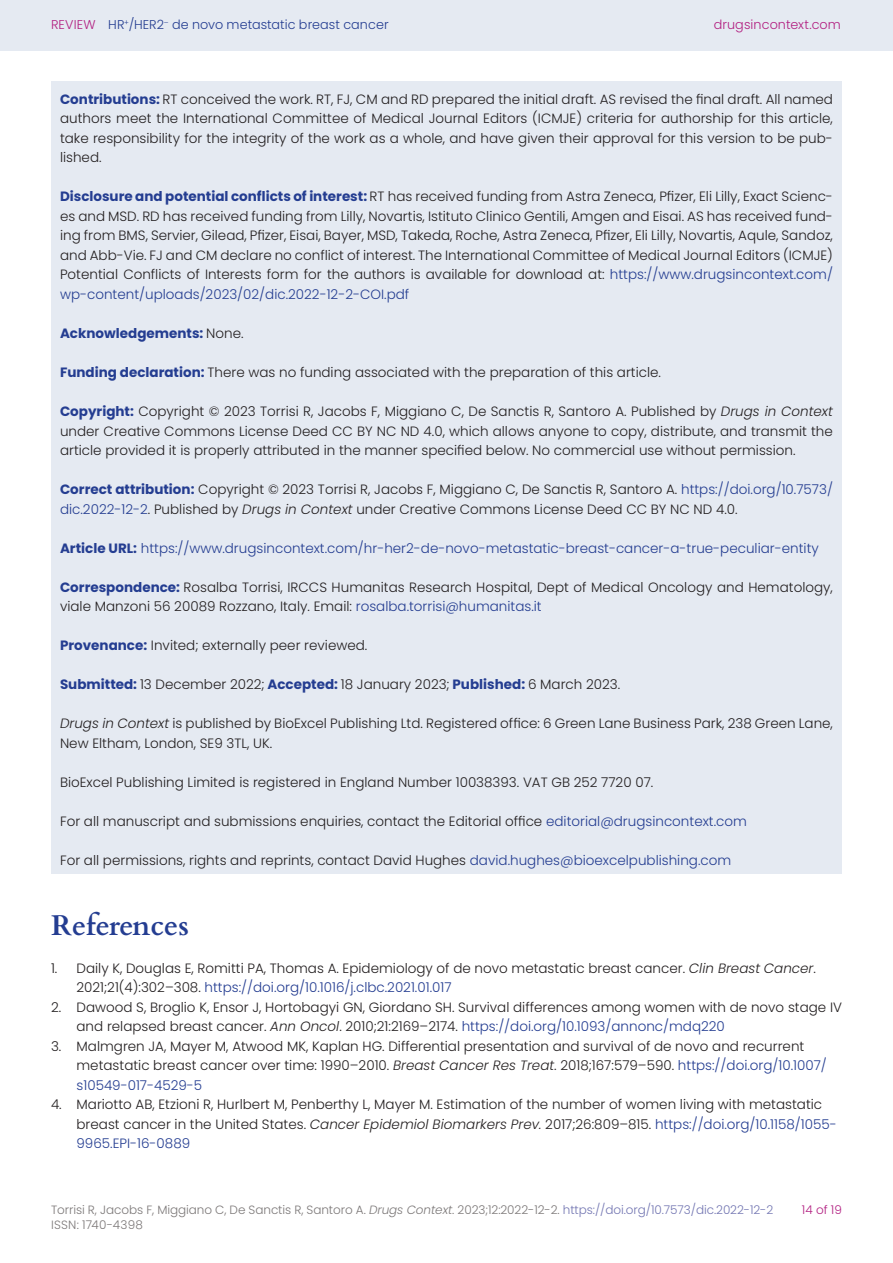
<style>
.page{position:relative;width:893px;height:1263px;background:#fff}
.page>*{position:absolute;margin:0;border:0;box-sizing:border-box;transform-origin:0 0}
.t1{font:700 28.5px "Cardo";color:#243d91}
.Body_Black{font:300 13.5px/19.5px "Poppins";color:#231f20}
.Body_Black-2{font:300 13.5px "Poppins";color:#243d91}
.Body_Black-3{font:700 13.5px "Poppins";color:#243d91}
.t2{font:300 12.75px "Poppins";letter-spacing:.01em;color:#243d91}
.t3{font:300 12.75px "Poppins";letter-spacing:.01em;color:#b21f81}
.t4{font:300 12px "Poppins";letter-spacing:-.005em;color:#7c7878}
.t5{font:300 12px "Poppins";letter-spacing:.015em;color:#7c7878}
.t6{font:300 12px "Poppins";color:#b21f81}
.s1{color:#b21f81}
.s2{font-weight:700;color:#243d91}
.s3{color:#243d91}
.s4{font-weight:300;color:#231f20}
.s5{font-style:italic}
.s6{font-weight:700}
.s7{color:#7376b2}
</style>
<div class="page">
<div style="left:0;top:0;width:893px;height:51px;background:#e5eaf2"></div>
<div style="left:51px;top:81px;width:791px;height:792px;background:#e5eaf2"></div>
<p class="t2" style="left:51px;top:17px;width:339px"><span class="s1">REVIEW</span> HR<sup>+</sup>/HER2<sup>–</sup> de novo metastatic breast cancer</p>
<p class="t3" style="left:714px;top:17px;width:129px">drugsincontext.com</p>
<p class="Body_Black" style="left:60px;top:90px;width:774px;text-align:justify"><span class="s2">Contributions:</span> RT conceived the work. RT, FJ, CM and RD prepared the initial draft. AS revised the final draft. All named authors meet the International Committee of Medical Journal Editors (ICMJE) criteria for authorship for this article, take responsibility for the integrity of the work as a whole, and have given their approval for this version to be pub&shy;lished.</p>
<p class="Body_Black" style="left:60px;top:187px;width:774px;text-align:justify"><span class="s2">Disclosure and potential conflicts of interest:</span> RT has received funding from Astra Zeneca, Pfizer, Eli Lilly, Exact Scienc&shy;es and MSD. RD has received funding from Lilly, Novartis, Istituto Clinico Gentili, Amgen and Eisai. AS has received fund&shy;ing from BMS, Servier, Gilead, Pfizer, Eisai, Bayer, MSD, Takeda, Roche, Astra Zeneca, Pfizer, Eli Lilly, Novartis, Aqule, Sandoz, and Abb-Vie. FJ and CM declare no conflict of interest. The International Committee of Medical Journal Editors (ICMJE)<br>Potential Conflicts of Interests form for the authors is available for download at: <span class="s3">https://www.drugsincontext.com/ wp-content/uploads/2023/02/dic.2022-12-2-COI.pdf</span></p>
<p class="Body_Black-3" style="left:60px;top:325px;width:185px">Acknowledgements: <span class="s4">None.</span></p>
<p class="Body_Black" style="left:60px;top:363px;width:603px"><span class="s2">Funding declaration:</span> There was no funding associated with the preparation of this article.</p>
<p class="Body_Black" style="left:60px;top:402px;width:774px;text-align:justify"><span class="s2">Copyright:</span> Copyright © 2023 Torrisi R, Jacobs F, Miggiano C, De Sanctis R, Santoro A. Published by <span class="s5">Drugs in Context </span>under Creative Commons License Deed CC BY NC ND 4.0, which allows anyone to copy, distribute, and transmit the article provided it is properly attributed in the manner specified below. No commercial use without permission.</p>
<p class="Body_Black" style="left:60px;top:480px;width:774px"><span class="s2">Correct attribution:</span> Copyright © 2023 Torrisi R, Jacobs F, Miggiano C, De Sanctis R, Santoro A. <span class="s3">https://doi.org/10.7573/ dic.2022-12-2</span>. Published by <span class="s5">Drugs in Context</span> under Creative Commons License Deed CC BY NC ND 4.0.</p>
<p class="Body_Black-2" style="left:60px;top:540px;width:760px"><span class="s6">Article URL:</span> https://www.drugsincontext.com/hr-her2-de-novo-metastatic-breast-cancer-a-true-peculiar-entity</p>
<p class="Body_Black" style="left:60px;top:577px;width:774px"><span class="s2">Correspondence:</span> Rosalba Torrisi, IRCCS Humanitas Research Hospital, Dept of Medical Oncology and Hematology, viale Manzoni 56 20089 Rozzano, Italy. Email: <span class="s3">rosalba.torrisi@humanitas.it</span></p>
<p class="Body_Black" style="left:60px;top:636px;width:309px"><span class="s2">Provenance:</span> Invited; externally peer reviewed.</p>
<p class="Body_Black" style="left:60px;top:675px;width:562px"><span class="s2">Submitted:</span> 13 December 2022; <span class="s2">Accepted:</span> 18 January 2023; <span class="s2">Published:</span> 6 March 2023.</p>
<p class="Body_Black" style="left:60px;top:714px;width:774px"><span class="s5">Drugs in Context</span> is published by BioExcel Publishing Ltd. Registered office: 6 Green Lane Business Park, 238 Green Lane,<br>New Eltham, London, SE9 3TL, UK.</p>
<p class="Body_Black" style="left:60px;top:772px;width:595px">BioExcel Publishing Limited is registered in England Number 10038393. VAT GB 252 7720 07.</p>
<p class="Body_Black" style="left:60px;top:811px;width:688px">For all manuscript and submissions enquiries, contact the Editorial office <span class="s3">editorial@drugsincontext.com</span></p>
<p class="Body_Black" style="left:60px;top:850px;width:673px">For all permissions, rights and reprints, contact David Hughes <span class="s3">david.hughes@bioexcelpublishing.com</span></p>
<h1 class="t1" style="left:51px;top:902px;width:139px">References</h1>
<p class="Body_Black" style="left:77px;top:958px;width:741px;text-indent:-25px">1. Daily K, Douglas E, Romitti PA, Thomas A. Epidemiology of de novo metastatic breast cancer. <span class="s5">Clin Breast Cancer</span>.<br>2021;21(4):302–308. <span class="s3">https://doi.org/10.1016/j.clbc.2021.01.017</span></p>
<p class="Body_Black" style="left:77px;top:997px;width:767px;text-indent:-25px">2. Dawood S, Broglio K, Ensor J, Hortobagyi GN, Giordano SH. Survival differences among women with de novo stage IV and relapsed breast cancer. <span class="s5">Ann Oncol</span>. 2010;21:2169–2174. <span class="s3">https://doi.org/10.1093/annonc/mdq220</span></p>
<p class="Body_Black" style="left:77px;top:1036px;width:752px;text-indent:-25px">3. Malmgren JA, Mayer M, Atwood MK, Kaplan HG. Differential presentation and survival of de novo and recurrent metastatic breast cancer over time: 1990–2010. <span class="s5">Breast Cancer Res Treat</span>. 2018;167:579–590. <span class="s3">https://doi.org/10.1007/ s10549-017-4529-5</span></p>
<p class="Body_Black" style="left:77px;top:1095px;width:762px;text-indent:-25px">4. Mariotto AB, Etzioni R, Hurlbert M, Penberthy L, Mayer M. Estimation of the number of women living with metastatic breast cancer in the United States. <span class="s5">Cancer Epidemiol Biomarkers Prev.</span> 2017;26:809–815. <span class="s3">https://doi.org/10.1158/1055-<br>9965.EPI-16-0889</span></p>
<p class="t4" style="left:51px;top:1203px;width:724px">Torrisi R, Jacobs F, Miggiano C, De Sanctis R, Santoro A. <span class="s5">Drugs Context</span>. 2023;12:2022-12-2. <span class="s7">https://doi.org/10.7573/dic.2022-12-2</span></p>
<p class="t6" style="left:802px;top:1203px;width:42px">14 of 19</p>
<p class="t5" style="left:51px;top:1218px;width:93px">ISSN: 1740-4398</p>
</div>
